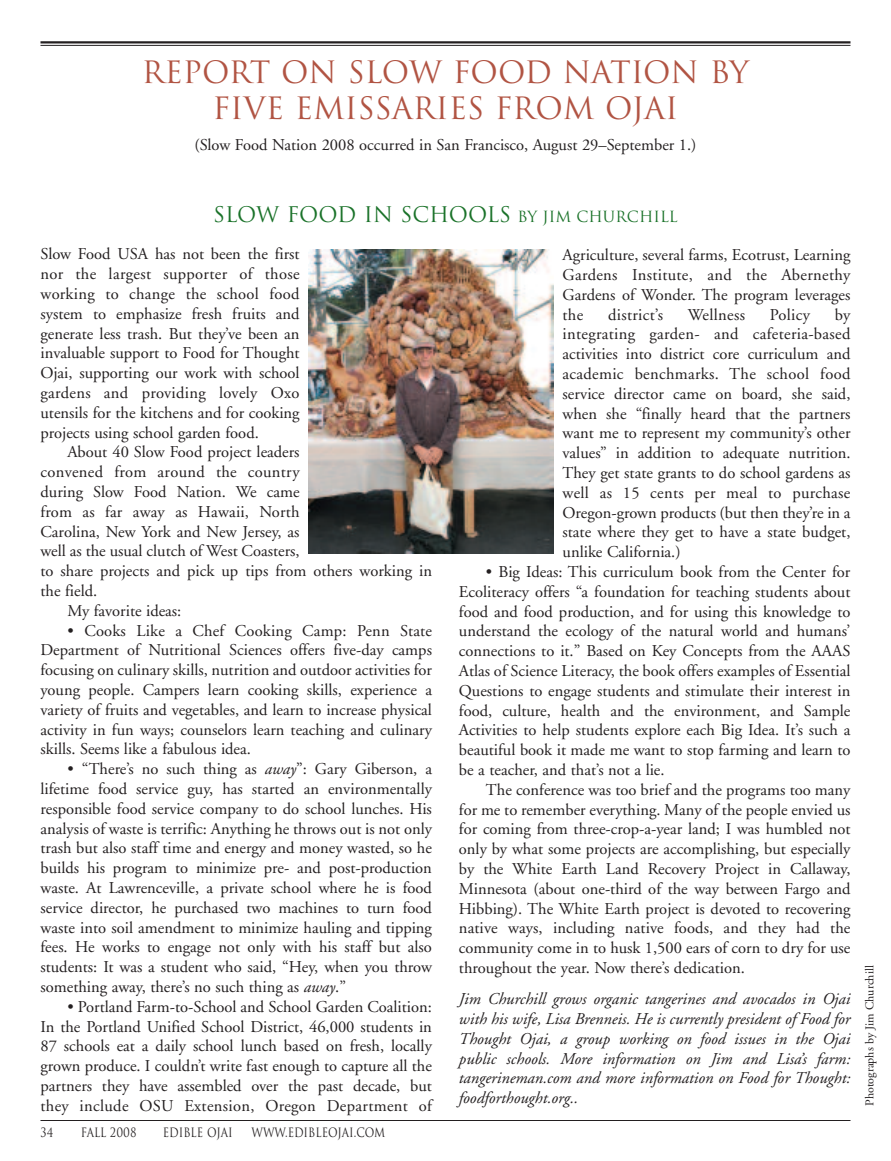
<style>
.page{position:relative;width:891px;height:1161px;background:#fff}
.page>*{position:absolute;margin:0;border:0;box-sizing:border-box;transform-origin:0 0}
.t1{font:30px/36px "Trajan";color:#b15443;text-align:center}
.t2{font:21px "Trajan";color:#1a7229}
.t3{font:16.5px/19.8px "Adobe Garamond";color:#231f20;text-align:justify}
.t4{font:italic 16.5px/19.8px "Adobe Garamond";color:#231f20;text-align:justify}
.t5{font:16.5px "Adobe Garamond";letter-spacing:.02em;color:#231f20}
.t6{font:12.6px "Trajan";color:#231f20;scale:.83 1}
.t7{font:12px "Adobe Garamond";color:#231f20}
.s1{font-size:15px}
.s2{font-style:italic}
</style>
<div class="page">
<hr style="left:40px;top:41px;width:810px;height:3px;background:#231f20">
<hr style="left:40px;top:45px;width:810px;height:1px;background:#231f20">
<hr style="left:40px;top:1120px;width:810px;height:1px;background:#231f20">
<img style="left:309px;top:250px;width:245px;height:304px">
<h1 class="t1" style="left:142px;top:55px;width:609px">REPORT ON SLOW FOOD NATION BY<br>FIVE EMISSARIES FROM OJAI</h1>
<p class="t3" style="left:194px;top:137px;width:504px">(Slow Food Nation 2008 occurred in San Francisco, August 29–September 1.)</p>
<p class="t2" style="left:213px;top:202px;width:466px">SLOW FOOD IN SCHOOLS <span class="s1">BY JIM CHURCHILL</span></p>
<p class="t3" style="left:40px;top:246px;width:261px">Slow Food USA has not been the first nor the largest supporter of those working to change the school food system to emphasize fresh fruits and generate less trash. But they’ve been an invaluable support to Food for Thought Ojai, supporting our work with school gardens and providing lovely Oxo utensils for the kitchens and for cooking projects using school garden food.</p>
<p class="t3" style="left:68px;top:444px;width:234px">About 40 Slow Food project leaders</p>
<p class="t5" style="left:41px;top:465px;width:261px">convened from around the country</p>
<p class="t3" style="left:41px;top:483px;width:261px">during Slow Food Nation. We came</p>
<p class="t3" style="left:41px;top:503px;width:261px">from as far away as Hawaii, North</p>
<p class="t3" style="left:41px;top:523px;width:261px">Carolina, New York and New Jersey, as</p>
<p class="t3" style="left:41px;top:543px;width:261px">well as the usual clutch of West Coasters,</p>
<p class="t3" style="left:41px;top:562px;width:393px">to share projects and pick up tips from others working in</p>
<p class="t3" style="left:41px;top:582px;width:58px">the field.</p>
<p class="t3" style="left:68px;top:602px;width:115px">My favorite ideas:</p>
<p class="t3" style="left:41px;top:622px;width:393px;text-indent:27px">• Cooks Like a Chef Cooking Camp: Penn State Department of Nutritional Sciences offers five-day camps focusing on culinary skills, nutrition and outdoor activities for young people. Campers learn cooking skills, experience a variety of fruits and vegetables, and learn to increase physical activity in fun ways; counselors learn teaching and culinary skills. Seems like a fabulous idea.</p>
<p class="t3" style="left:40px;top:760px;width:393px;text-indent:27px">• “There’s no such thing as <span class="s2">away</span>”: Gary Giberson, a lifetime food service guy, has started an environmentally responsible food service company to do school lunches. His analysis of waste is terrific: Anything he throws out is not only trash but also staff time and energy and money wasted, so he builds his program to minimize pre- and post-production waste. At Lawrenceville, a private school where he is food service director, he purchased two machines to turn food waste into soil amendment to minimize hauling and tipping fees. He works to engage not only with his staff but also students: It was a student who said, “Hey, when you throw something away, there’s no such thing as <span class="s2">away</span>.”</p>
<p class="t3" style="left:40px;top:998px;width:393px;text-indent:27px">• Portland Farm-to-School and School Garden Coalition:<br>In the Portland Unified School District, 46,000 students in 87 schools eat a daily school lunch based on fresh, locally grown produce. I couldn’t write fast enough to capture all the partners they have assembled over the past decade, but they include OSU Extension, Oregon Department of</p>
<p class="t6" style="left:40px;top:1125px;width:17px">34</p>
<p class="t6" style="left:81px;top:1125px;width:69px">FALL 2008</p>
<p class="t6" style="left:163px;top:1125px;width:86px">EDIBLE OJAI</p>
<p class="t6" style="left:251px;top:1125px;width:163px">WWW.EDIBLEOJAI.COM</p>
<p class="t3" style="left:563px;top:246px;width:289px">Agriculture, several farms, Ecotrust, Learning Gardens Institute, and the Abernethy Gardens of Wonder. The program leverages the</p>
<p class="t3" style="left:563px;top:306px;width:289px;text-indent:272px">by integrating garden- and cafeteria-based activities into district core curriculum and academic benchmarks. The school food service director came on board, she said, when she “finally heard that the partners want me to represent my community’s other values” in addition to adequate nutrition.<br>They get state grants to do school gardens as well as 15 cents per meal to purchase Oregon-grown products (but then they’re in a state where they get to have a state budget, unlike California.)</p>
<p class="t3" style="left:459px;top:563px;width:393px;text-indent:27px">• Big Ideas: This curriculum book from the Center for Ecoliteracy offers “a foundation for teaching students about food and food production, and for using this knowledge to understand the ecology of the natural world and humans’ connections to it.” Based on Key Concepts from the AAAS Atlas of Science Literacy, the book offers examples of Essential Questions to engage students and stimulate their interest in food, culture, health and the environment, and Sample Activities to help students explore each Big Idea. It’s such a beautiful book it made me want to stop farming and learn to be a teacher, and that’s not a lie.</p>
<p class="t3" style="left:459px;top:781px;width:393px;text-indent:27px">The conference was too brief and the programs too many for me to remember everything. Many of the people envied us for coming from three-crop-a-year land; I was humbled not only by what some projects are accomplishing, but especially by the White Earth Land Recovery Project in Callaway, Minnesota (about one-third of the way between Fargo and Hibbing). The White Earth project is devoted to recovering native ways, including native foods, and they had the community come in to husk 1,500 ears of corn to dry for use throughout the year. Now there’s dedication.</p>
<p class="t4" style="left:459px;top:991px;width:393px">Jim Churchill grows organic tangerines and avocados in Ojai with his wife, Lisa Brenneis. He is currently president of Food for Thought Ojai, a group working on food issues in the Ojai public schools. More information on Jim and Lisa’s farm: tangerineman.com and more information on Food for Thought: foodforthought.org..</p>
<p class="t5" style="left:608px;top:308px;width:56px">district’s</p>
<p class="t5" style="left:688px;top:308px;width:59px">Wellness</p>
<p class="t3" style="left:770px;top:306px;width:41px">Policy</p>
<p class="t7" style="left:865px;top:1106px;width:142px;rotate:-90deg">Photographs by Jim Churchill</p>
</div>
